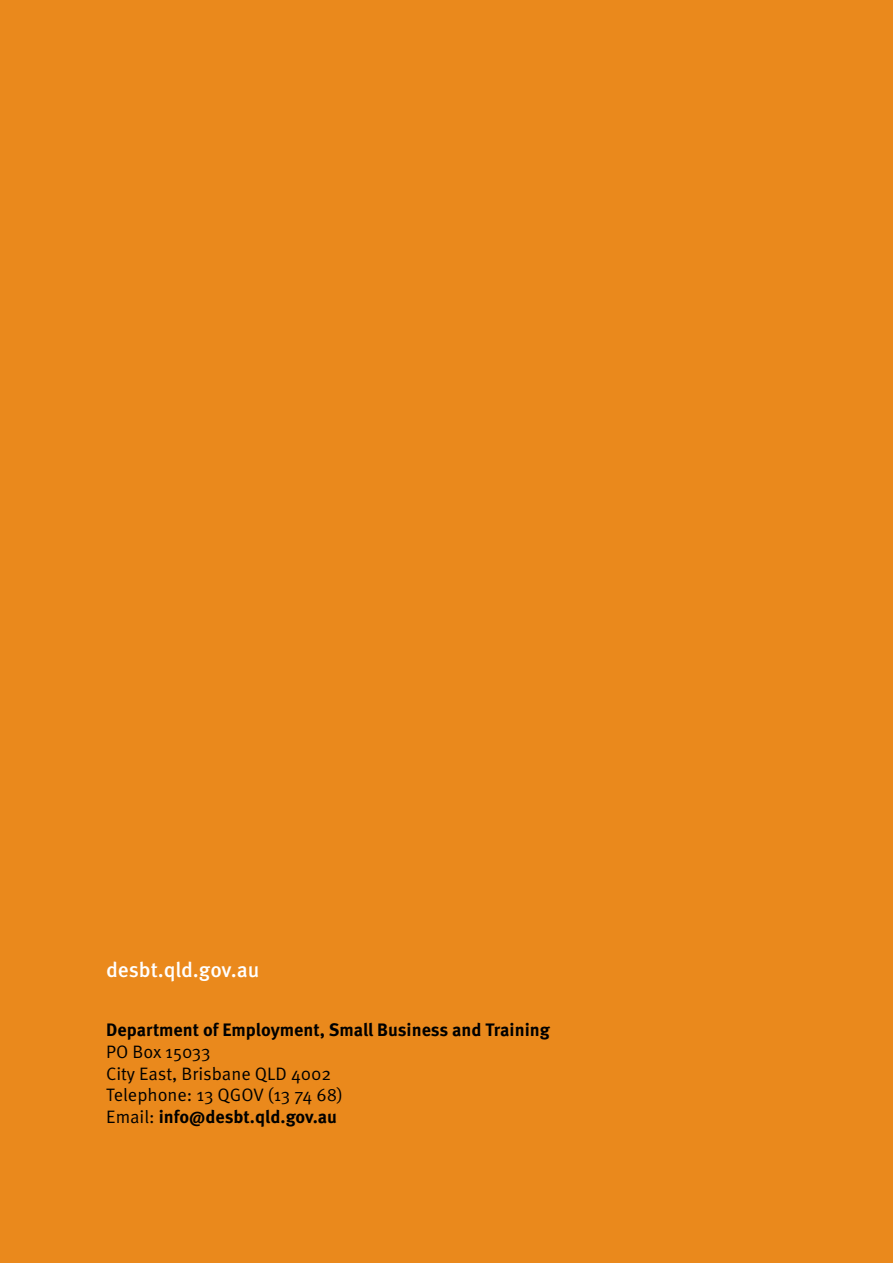
<style>
.page{position:relative;width:893px;height:1263px;background:#ea891c}
.page>*{position:absolute;margin:0;border:0;box-sizing:border-box;transform-origin:0 0}
.t1{font:500 21px "Meta Pro";letter-spacing:-.01em;color:#fff}
.t2{font:700 18px "Meta Pro";color:#000}
.t3{font:18px/21.6px "Meta Pro Norm";color:#000}
.s1{font-family:"Meta Pro Norm";font-weight:400}
</style>
<div class="page">
<p class="t1" style="left:106px;top:954px;width:155px">desbt.qld.gov.au</p>
<p class="t2" style="left:106px;top:1016px;width:445px">Department of Employment, Small Business and Training</p>
<p class="t3" style="left:106px;top:1040px;width:238px">PO Box 15033<br>City East, Brisbane QLD 4002<br>Telephone: 13 QGOV (13 74 68)</p>
<p class="t2" style="left:106px;top:1102px;width:232px"><span class="s1">Email:</span> info@desbt.qld.gov.au</p>
</div>
